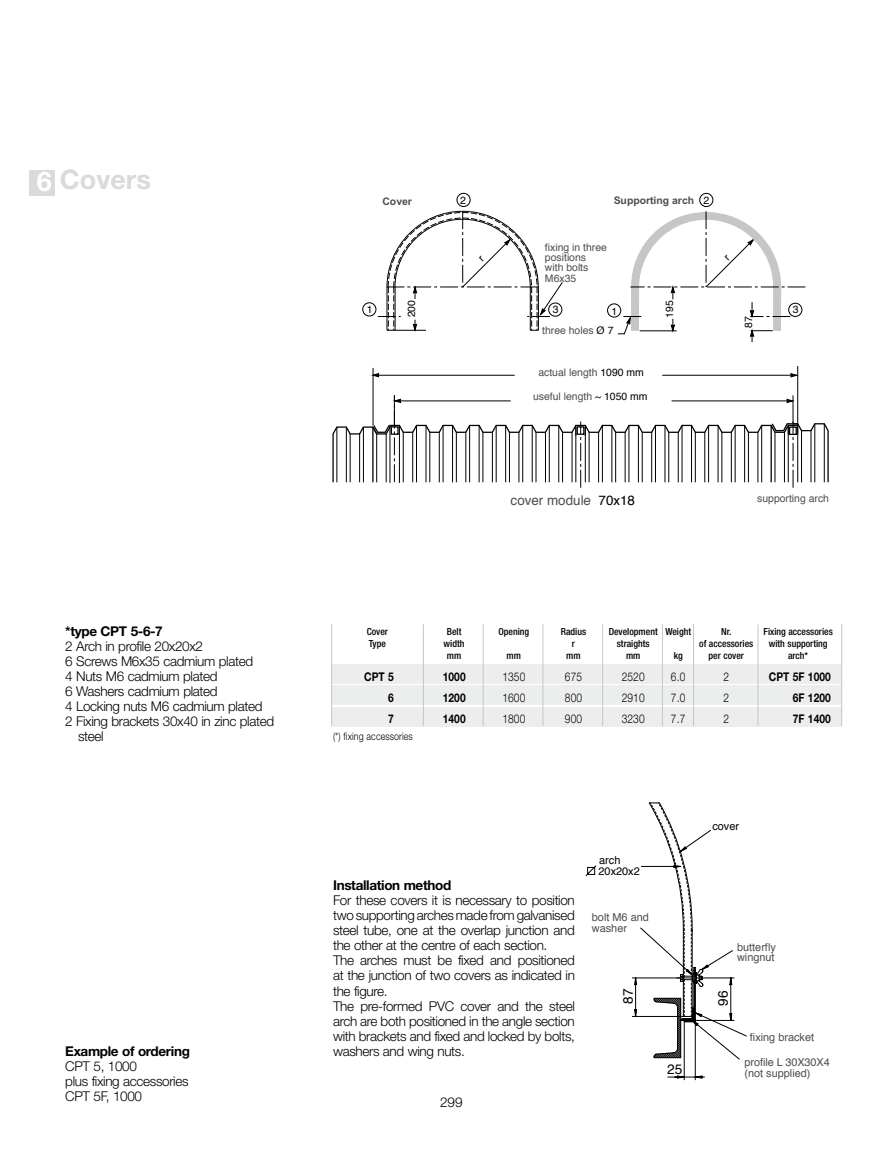
<style>
.page{position:relative;width:893px;height:1149px;background:#fff}
.page>*{position:absolute;margin:0;border:0;box-sizing:border-box;transform-origin:0 0}
.t1{font:700 27px "Helvetica Neue";color:#d9dadb}
.t2{font:13.65px "Helvetica";color:#000}
.t3{font:300 13.5px/15px "Helvetica Neue";letter-spacing:-.025em;color:#000}
.t4{font:700 13.5px "Helvetica Neue";letter-spacing:-.025em;color:#000}
.t5{font:13.35px "Helvetica";color:#4e4d4f}
.t6{font:300 12px/21px "Helvetica Neue";letter-spacing:.01em;color:#000;text-align:justify;scale:.85 1}
.t7{font:700 12px/21px "Helvetica Neue";letter-spacing:.01em;color:#000;text-align:justify;scale:.85 1}
.t8{font:10.95px/10.9px "Helvetica";color:#4e4d4f}
.t9{font:10.95px/10.6px "Helvetica";color:#000}
.t10{font:10.5px/10.5px "Helvetica";color:#4e4d4f}
.t11{font:300 10.5px "Helvetica Neue";letter-spacing:.01em;color:#000;scale:.85 1}
.t12{font:700 10.5px "Arial";color:#4e4d4f}
.t13{font:10.5px "Helvetica";color:#000}
.t14{font:500 condensed 9.75px/11.7px "Helvetica Neue";color:#000;text-align:center}
.s1{color:#fff}
.s2{color:#000}
</style>
<div class="page">
<div style="left:30px;top:170px;width:25px;height:25px;background:#d9dadb"></div>
<div style="left:331px;top:664px;width:511px;height:19px;background:#eceded"></div>
<div style="left:331px;top:685px;width:511px;height:19px;background:#eceded"></div>
<div style="left:331px;top:706px;width:511px;height:19px;background:#eceded"></div>
<hr style="left:543px;top:623px;width:1px;height:102px;background:#c5c6c8">
<hr style="left:483px;top:623px;width:1px;height:102px;background:#c5c6c8">
<hr style="left:602px;top:623px;width:1px;height:102px;background:#c5c6c8">
<hr style="left:662px;top:623px;width:1px;height:102px;background:#c5c6c8">
<hr style="left:758px;top:624px;width:1px;height:101px;background:#c5c6c8">
<hr style="left:693px;top:623px;width:1px;height:102px;background:#c5c6c8">
<hr style="left:331px;top:623px;width:1px;height:102px;background:#c5c6c8">
<hr style="left:423px;top:624px;width:1px;height:101px;background:#c5c6c8">
<hr style="left:841px;top:623px;width:1px;height:102px;background:#c5c6c8">
<hr style="left:373px;top:368px;width:1px;height:57px;background:#000">
<hr style="left:797px;top:366px;width:1px;height:59px;background:#000">
<hr style="left:373px;top:375px;width:142px;height:1px;background:#000">
<svg style="left:372px;top:373px;width:7px;height:3px"></svg>
<hr style="left:662px;top:375px;width:134px;height:1px;background:#000">
<svg style="left:790px;top:373px;width:7px;height:4px"></svg>
<svg style="left:362px;top:193px;width:352px;height:141px"></svg>
<svg style="left:332px;top:395px;width:497px;height:92px"></svg>
<svg style="left:632px;top:802px;width:115px;height:277px"></svg>
<svg style="left:585px;top:865px;width:12px;height:11px"></svg>
<svg style="left:378px;top:210px;width:185px;height:121px"></svg>
<svg style="left:623px;top:211px;width:182px;height:131px"></svg>
<h1 class="t1" style="left:37px;top:163px;width:116px"><span class="s1">6</span> Covers</h1>
<p class="t4" style="left:65px;top:622px;width:99px">*type CPT 5-6-7</p>
<p class="t3" style="left:65px;top:638px;width:139px">2 Arch in profile 20x20x2</p>
<p class="t3" style="left:65px;top:653px;width:189px">6 Screws M6x35 cadmium plated</p>
<p class="t3" style="left:65px;top:668px;width:154px">4 Nuts M6 cadmium plated</p>
<p class="t3" style="left:65px;top:683px;width:154px">6 Washers cadmium plated</p>
<p class="t3" style="left:65px;top:698px;width:199px">4 Locking nuts M6 cadmium plated</p>
<p class="t3" style="left:65px;top:713px;width:210px">2 Fixing brackets 30x40 in zinc plated</p>
<p class="t3" style="left:78px;top:728px;width:27px">steel</p>
<p class="t4" style="left:65px;top:1042px;width:126px">Example of ordering</p>
<p class="t3" style="left:65px;top:1058px;width:125px">CPT 5, 1000<br>plus fixing accessories<br>CPT 5F, 1000</p>
<p class="t12" style="left:382px;top:195px;width:31px">Cover</p>
<p class="t13" style="left:460px;top:191px;width:7px">2</p>
<p class="t13" style="left:703px;top:191px;width:7px">2</p>
<p class="t12" style="left:614px;top:194px;width:82px">Supporting arch</p>
<p class="t10" style="left:545px;top:241px;width:64px">fixing in three positions with bolts<br>M6x35</p>
<p class="t13" style="left:402px;top:317px;width:19px;rotate:-90deg">200</p>
<p class="t13" style="left:661px;top:318px;width:19px;rotate:-90deg">195</p>
<p class="t13" style="left:367px;top:300px;width:7px">1</p>
<p class="t13" style="left:553px;top:301px;width:7px">3</p>
<p class="t13" style="left:611px;top:302px;width:7px">1</p>
<p class="t13" style="left:793px;top:301px;width:7px">3</p>
<p class="t13" style="left:740px;top:328px;width:13px;rotate:-90deg">87</p>
<p class="t10" style="left:542px;top:325px;width:73px">three holes <span class="s2">Ø 7</span></p>
<p class="t10" style="left:538px;top:367px;width:107px">actual length <span class="s2">1090 mm</span></p>
<p class="t10" style="left:533px;top:390px;width:116px">useful length <span class="s2">~ 1050 mm</span></p>
<p class="t5" style="left:511px;top:489px;width:126px">cover module <span class="s2">70x18</span></p>
<p class="t10" style="left:757px;top:492px;width:73px">supporting arch</p>
<p class="t14" style="left:367px;top:625px;width:23px;text-align:left">Cover<br>Type</p>
<p class="t14" style="left:444px;top:625px;width:22px">Belt width mm</p>
<p class="t14" style="left:498px;top:625px;width:32px">Opening</p>
<p class="t14" style="left:507px;top:649px;width:16px">mm</p>
<p class="t14" style="left:561px;top:625px;width:27px">Radius r<br>mm</p>
<p class="t14" style="left:609px;top:625px;width:51px">Development straights mm</p>
<p class="t14" style="left:665px;top:625px;width:27px">Weight</p>
<p class="t14" style="left:674px;top:649px;width:11px">kg</p>
<p class="t14" style="left:699px;top:625px;width:56px">Nr.<br>of accessories per cover</p>
<p class="t14" style="left:763px;top:625px;width:71px">Fixing accessories with supporting arch*</p>
<p class="t7" style="left:388px;top:665px;width:8px;text-indent:-24px">CPT 5<br>6<br>7</p>
<p class="t7" style="left:443px;top:665px;width:29px">1000<br>1200<br>1400</p>
<p class="t6" style="left:502px;top:665px;width:29px">1350<br>1600<br>1800</p>
<p class="t11" style="left:333px;top:729px;width:96px">(*) fixing accessories</p>
<p class="t6" style="left:565px;top:665px;width:22px">675<br>800<br>900</p>
<p class="t6" style="left:622px;top:665px;width:29px">2520<br>2910<br>3230</p>
<p class="t6" style="left:671px;top:665px;width:18px">6.0<br>7.0<br>7.7</p>
<p class="t7" style="left:793px;top:665px;width:46px;text-indent:-24px">CPT 5F 1000<br>6F 1200<br>7F 1400</p>
<p class="t6" style="left:723px;top:665px;width:8px">2<br>2<br>2</p>
<p class="t9" style="left:599px;top:854px;width:43px">arch<br>20x20x2</p>
<p class="t9" style="left:712px;top:820px;width:28px">cover</p>
<p class="t4" style="left:333px;top:877px;width:120px">Installation method</p>
<p class="t3" style="left:333px;top:892px;width:243px">For these covers it is necessary to position two supporting arches made from galvanised steel tube, one at the overlap junction and the other at the centre of each section.<br>The arches must be fixed and positioned at the junction of two covers as indicated in the figure.<br>The pre-formed PVC cover and the steel arch are both positioned in the angle section with brackets and fixed and locked by bolts, washers and wing nuts.</p>
<p class="t3" style="left:440px;top:1094px;width:24px">299</p>
<p class="t8" style="left:592px;top:911px;width:59px">bolt M6 and washer</p>
<p class="t2" style="left:616px;top:1003px;width:17px;rotate:-90deg">87</p>
<p class="t2" style="left:667px;top:1057px;width:17px">25</p>
<p class="t8" style="left:737px;top:940px;width:40px">butterfly wingnut</p>
<p class="t2" style="left:711px;top:1005px;width:17px;rotate:-90deg">96</p>
<p class="t8" style="left:750px;top:1030px;width:66px">fixing bracket</p>
<p class="t8" style="left:744px;top:1055px;width:87px">profile L 30X30X4 (not supplied)</p>
</div>
